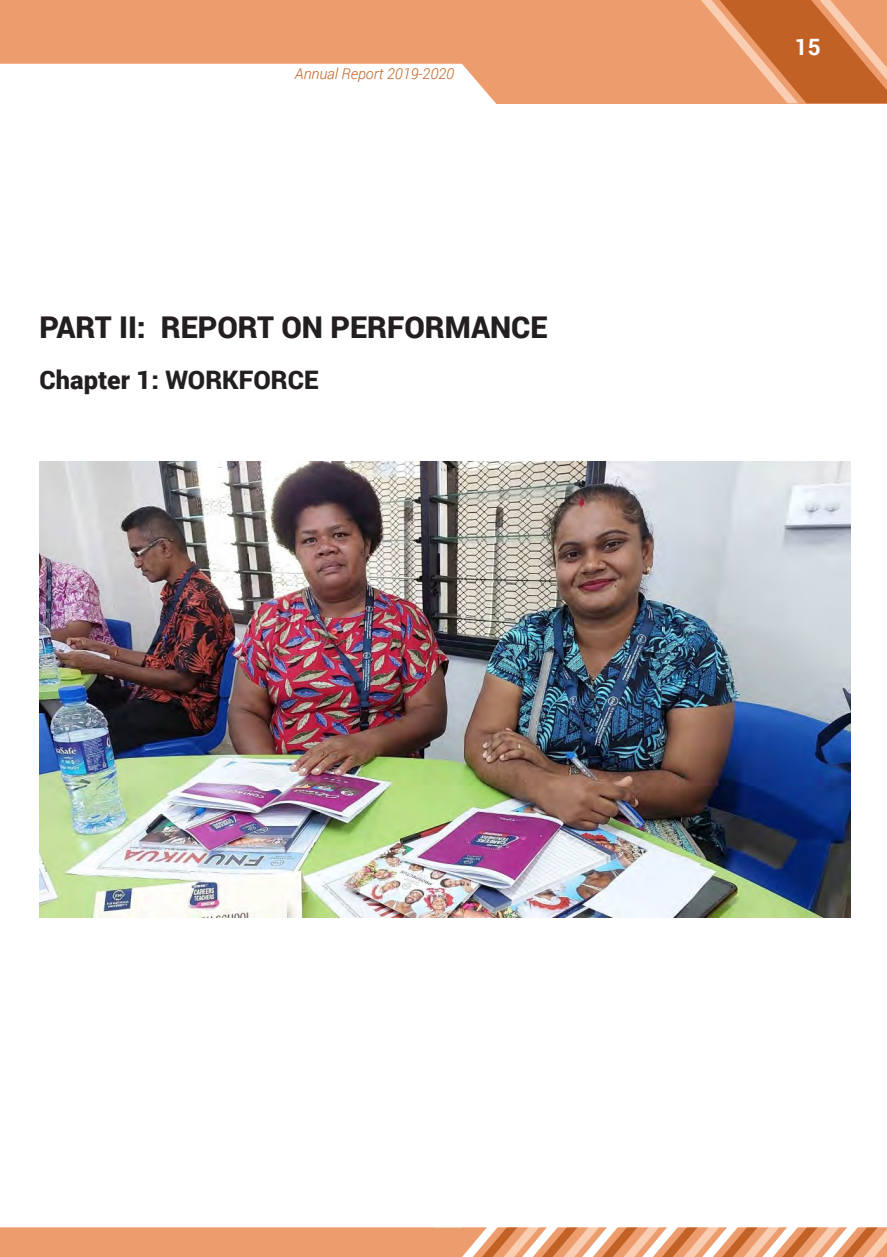
<style>
.page{position:relative;width:887px;height:1257px;background:#fff}
.page>*{position:absolute;margin:0;border:0;box-sizing:border-box;transform-origin:0 0}
.No_Spacing{font:900 30px "Roboto";color:#231f20}
.No_Spacing-2{font:900 25.5px "Roboto";color:#231f20}
.t1{font:700 22.5px "Roboto";color:#fff}
.t2{font:italic 300 15px "Roboto";color:#c16125}
</style>
<div class="page">
<div style="left:0;top:0;width:887px;height:103px;background:#ed9d6d"></div>
<div style="left:0;top:64px;width:498px;height:40px;background:#fff"></div>
<img style="left:40px;top:461px;width:811px;height:457px">
<svg style="left:701px;top:0;width:186px;height:103px"></svg>
<svg style="left:0;top:1227px;width:887px;height:30px"></svg>
<p class="t2" style="left:295px;top:64px;width:161px">Annual Report 2019-2020</p>
<p class="No_Spacing" style="left:40px;top:306px;width:510px">PART II: REPORT ON PERFORMANCE</p>
<p class="No_Spacing-2" style="left:40px;top:361px;width:281px">Chapter 1: WORKFORCE</p>
<p class="t1" style="left:795px;top:31px;width:27px">15</p>
</div>
